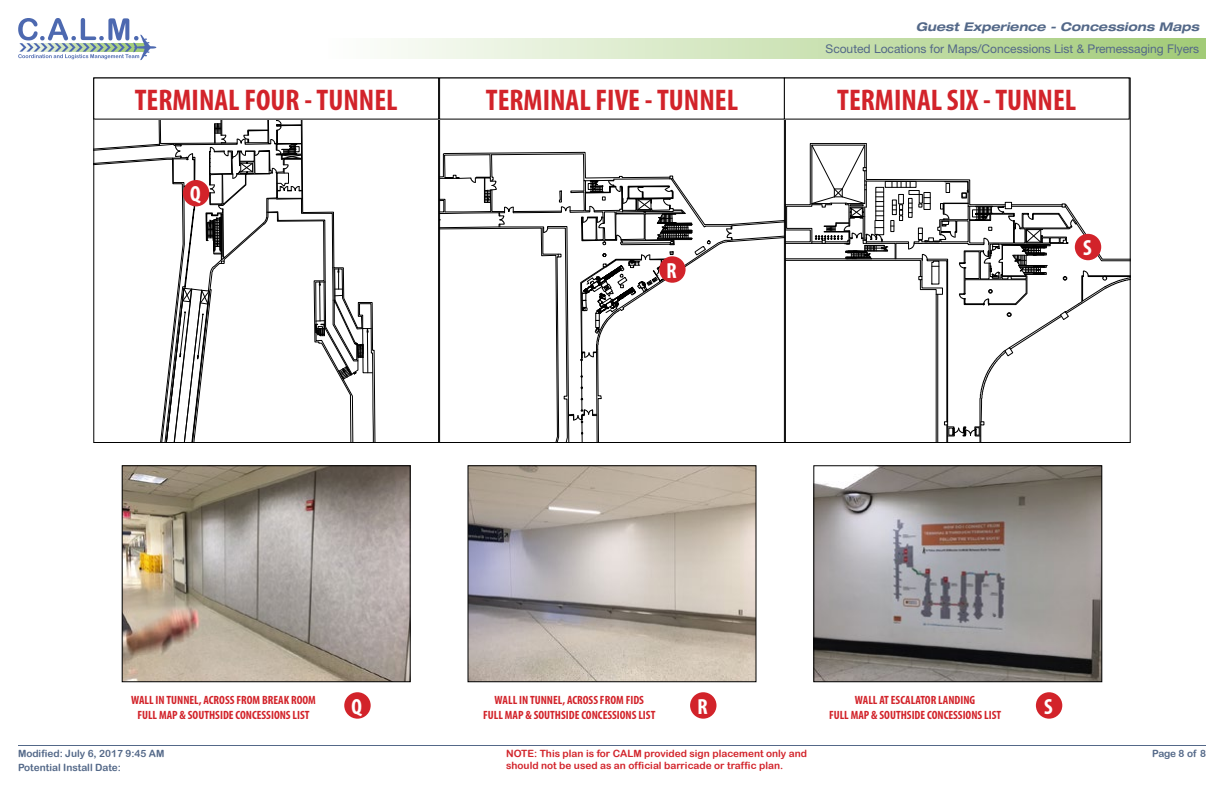
<style>
.page{position:relative;width:1224px;height:792px;background:#fff}
.page>*{position:absolute;margin:0;border:0;box-sizing:border-box;transform-origin:0 0}
.t1{font:700 condensed 30px "Myriad Pro";color:#d2232a}
.t2{font:700 condensed 21.9px "Myriad Pro";color:#fff}
.t3{font:700 condensed 12px/14.4px "Myriad Pro";color:#d2232a;text-align:center}
.t4{font:12px "Helvetica Neue LT Std";color:#536888}
.t5{font:italic 700 expanded 12px "Helvetica Neue LT Std";color:#536888}
.t6{font:10px/12px "Arial Rounded MT Bold";color:#d2232a}
.t7{font:10px "Arial Rounded MT Bold";color:#536888}
</style>
<div class="page">
<div style="left:328px;top:39px;width:878px;height:20px;background:linear-gradient(to right,#fefefe,#a2cb77)"></div>
<hr style="left:18px;top:745px;width:1188px;height:1px;background:#536888">
<svg style="left:18px;top:18px;width:138px;height:42px"></svg>
<svg style="left:94px;top:120px;width:691px;height:322px"></svg>
<svg style="left:787px;top:143px;width:342px;height:298px"></svg>
<div style="left:344px;top:692px;width:27px;height:27px;background:#d2232a;border-radius:50%"></div>
<img style="left:124px;top:467px;width:285px;height:213px">
<div style="left:122px;top:465px;width:289px;height:217px;border:1px solid #000"></div>
<div style="left:690px;top:692px;width:27px;height:27px;background:#d2232a;border-radius:50%"></div>
<img style="left:470px;top:467px;width:284px;height:213px">
<div style="left:468px;top:465px;width:288px;height:217px;border:1px solid #000"></div>
<div style="left:1036px;top:692px;width:26px;height:27px;background:#d2232a;border-radius:50%"></div>
<img style="left:815px;top:467px;width:285px;height:213px">
<div style="left:813px;top:465px;width:289px;height:217px;border:1px solid #000"></div>
<div style="left:183px;top:180px;width:26px;height:26px;background:#d2232a;border-radius:50%"></div>
<div style="left:659px;top:256px;width:27px;height:27px;background:#d2232a;border-radius:50%"></div>
<div style="left:1075px;top:234px;width:26px;height:26px;background:#d2232a;border-radius:50%"></div>
<p class="t5" style="left:916px;top:19px;width:285px">Guest Experience - Concessions Maps</p>
<p class="t4" style="left:826px;top:42px;width:375px">Scouted Locations for Maps/Concessions List &amp; Premessaging Flyers</p>
<h1 class="t1" style="left:135px;top:81px;width:264px">TERMINAL FOUR - TUNNEL</h1>
<h1 class="t1" style="left:486px;top:81px;width:254px">TERMINAL FIVE - TUNNEL</h1>
<h1 class="t1" style="left:837px;top:81px;width:241px">TERMINAL SIX - TUNNEL</h1>
<h2 class="t2" style="left:190px;top:181px;width:12px">Q</h2>
<h2 class="t2" style="left:667px;top:257px;width:12px">R</h2>
<h2 class="t2" style="left:1083px;top:234px;width:10px">S</h2>
<p class="t3" style="left:131px;top:693px;width:186px">WALL IN TUNNEL, ACROSS FROM BREAK ROOM<br>FULL MAP &amp; SOUTHSIDE CONCESSIONS LIST</p>
<h2 class="t2" style="left:352px;top:693px;width:12px">Q</h2>
<p class="t3" style="left:483px;top:693px;width:174px">WALL IN TUNNEL, ACROSS FROM FIDS<br>FULL MAP &amp; SOUTHSIDE CONCESSIONS LIST</p>
<h2 class="t2" style="left:698px;top:693px;width:12px">R</h2>
<p class="t3" style="left:829px;top:693px;width:174px">WALL AT ESCALATOR LANDING<br>FULL MAP &amp; SOUTHSIDE CONCESSIONS LIST</p>
<h2 class="t2" style="left:1044px;top:693px;width:10px">S</h2>
<p class="t7" style="left:18px;top:748px;width:148px">Modified: July 6, 2017 9:45 AM</p>
<p class="t7" style="left:1152px;top:748px;width:55px">Page 8 of 8</p>
<p class="t7" style="left:18px;top:762px;width:104px">Potential Install Date:</p>
<p class="t6" style="left:506px;top:748px;width:302px">NOTE: This plan is for CALM provided sign placement only and should not be used as an official barricade or traffic plan.</p>
</div>
